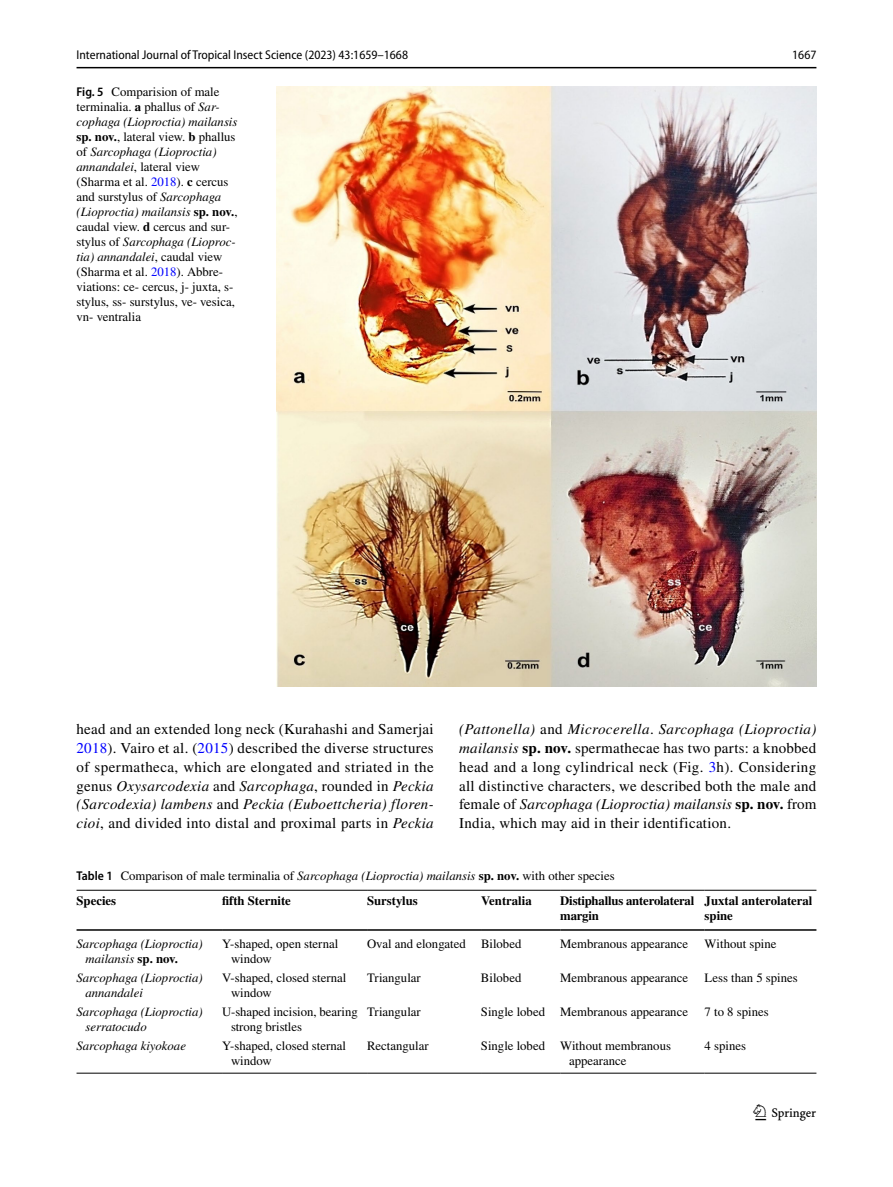
<style>
.page{position:relative;width:893px;height:1187px;background:#fff}
.page>*{position:absolute;margin:0;border:0;box-sizing:border-box;transform-origin:0 0}
.t1{font:22.5px "Springnew Regular 3";color:#000}
.t2{font:15px/18.8px "STIX";letter-spacing:.02em;color:#000;text-align:justify}
.t3{font:12.75px/15px "STIX";color:#000}
.t4{font:italic 12.75px/15px "STIX";color:#000}
.t5{font:700 12.75px/15px "STIX";color:#000}
.t6{font:semi-condensed 12.75px "Myriad Pro";color:#000}
.s1{font-family:"Myriad Pro";font-weight:600;font-stretch:semi-condensed}
.s2{font-weight:700}
.s3{font-style:italic}
.s4{color:#00f}
.s5{font-weight:700;font-style:normal}
</style>
<div class="page">
<hr style="left:77px;top:67px;width:739px;height:1px;background:#000">
<img style="left:276px;top:87px;width:540px;height:599px">
<hr style="left:77px;top:889px;width:145px;height:1px;background:#000">
<hr style="left:77px;top:929px;width:145px;height:1px;background:#000">
<hr style="left:222px;top:889px;width:145px;height:1px;background:#000">
<hr style="left:222px;top:929px;width:145px;height:1px;background:#000">
<hr style="left:367px;top:889px;width:114px;height:1px;background:#000">
<hr style="left:367px;top:929px;width:114px;height:1px;background:#000">
<hr style="left:481px;top:889px;width:79px;height:1px;background:#000">
<hr style="left:481px;top:929px;width:79px;height:1px;background:#000">
<hr style="left:560px;top:889px;width:145px;height:1px;background:#000">
<hr style="left:560px;top:929px;width:145px;height:1px;background:#000">
<hr style="left:705px;top:889px;width:111px;height:1px;background:#000">
<hr style="left:705px;top:929px;width:111px;height:1px;background:#000">
<hr style="left:77px;top:1072px;width:145px;height:1px;background:#000">
<hr style="left:222px;top:1072px;width:145px;height:1px;background:#000">
<hr style="left:367px;top:1072px;width:114px;height:1px;background:#000">
<hr style="left:481px;top:1072px;width:79px;height:1px;background:#000">
<hr style="left:560px;top:1072px;width:145px;height:1px;background:#000">
<hr style="left:705px;top:1072px;width:111px;height:1px;background:#000">
<p class="t6" style="left:77px;top:48px;width:333px">International Journal of Tropical Insect Science (2023) 43:1659–1668</p>
<p class="t6" style="left:792px;top:48px;width:26px">1667</p>
<p class="t3" style="left:77px;top:85px;width:162px"><span class="s1">Fig. 5</span> Comparision of male terminalia. <span class="s2">a</span> phallus of <span class="s3">Sar&shy;cophaga (Lioproctia) mailansis </span><span class="s2">sp. nov.</span>, lateral view. <span class="s2">b</span> phallus of <span class="s3">Sarcophaga (Lioproctia) annandalei</span>, lateral view (Sharma et al. <span class="s4">2018</span>). <span class="s2">c</span> cercus and surstylus of <span class="s3">Sarcophaga (Lioproctia) mailansis</span> <span class="s2">sp. nov.</span>, caudal view. <span class="s2">d</span> cercus and sur&shy;stylus of <span class="s3">Sarcophaga (Lioproc&shy;tia) annandalei</span>, caudal view (Sharma et al. <span class="s4">2018</span>). Abbre&shy;viations: ce- cercus, j- juxta, s&shy;stylus, ss- surstylus, ve- vesica, vn- ventralia</p>
<p class="t2" style="left:77px;top:721px;width:359px">head and an extended long neck (Kurahashi and Samerjai <span class="s4">2018</span>). Vairo et al. (<span class="s4">2015</span>) described the diverse structures of spermatheca, which are elongated and striated in the genus <span class="s3">Oxysarcodexia</span> and <span class="s3">Sarcophaga</span>, rounded in <span class="s3">Peckia (Sarcodexia) lambens</span> and <span class="s3">Peckia (Euboettcheria) floren&shy;cioi</span>, and divided into distal and proximal parts in <span class="s3">Peckia</span></p>
<p class="t2" style="left:459px;top:721px;width:359px"><span class="s3">(Pattonella)</span> and <span class="s3">Microcerella</span>. <span class="s3">Sarcophaga (Lioproctia) mailansis</span> <span class="s2">sp. nov.</span> spermathecae has two parts: a knobbed head and a long cylindrical neck (Fig. <span class="s4">3</span>h). Considering all distinctive characters, we described both the male and female of <span class="s3">Sarcophaga (Lioproctia) mailansis</span> <span class="s2">sp. nov.</span> from India, which may aid in their identification.</p>
<p class="t3" style="left:77px;top:863px;width:540px;line-height:25.5px"><span class="s1">Table 1</span> Comparison of male terminalia of <span class="s3">Sarcophaga (Lioproctia) mailansis</span> <span class="s2">sp. nov.</span> with other species<br><span class="s2">Species</span></p>
<p class="t5" style="left:222px;top:893px;width:70px">fifth Sternite</p>
<p class="t5" style="left:367px;top:893px;width:52px">Surstylus</p>
<p class="t5" style="left:481px;top:893px;width:52px">Ventralia</p>
<p class="t5" style="left:560px;top:893px;width:136px">Distiphallus anterolateral margin</p>
<p class="t5" style="left:705px;top:893px;width:109px">Juxtal anterolateral spine</p>
<p class="t4" style="left:86px;top:936px;width:119px;text-indent:-9px">Sarcophaga (Lioproctia) mailansis <span class="s5">sp. nov.</span></p>
<p class="t3" style="left:231px;top:937px;width:109px;text-indent:-9px">Y-shaped, open sternal window</p>
<p class="t3" style="left:367px;top:937px;width:156px">Oval and elongated Bilobed</p>
<p class="t3" style="left:560px;top:937px;width:129px">Membranous appearance</p>
<p class="t3" style="left:705px;top:937px;width:73px">Without spine</p>
<p class="t4" style="left:86px;top:969px;width:119px;text-indent:-9px">Sarcophaga (Lioproctia) annandalei</p>
<p class="t3" style="left:231px;top:971px;width:117px;text-indent:-9px">V-shaped, closed sternal window</p>
<p class="t3" style="left:367px;top:971px;width:55px">Triangular</p>
<p class="t3" style="left:481px;top:971px;width:42px">Bilobed</p>
<p class="t3" style="left:560px;top:971px;width:129px">Membranous appearance</p>
<p class="t3" style="left:705px;top:971px;width:95px">Less than 5 spines</p>
<p class="t4" style="left:85px;top:1003px;width:119px;text-indent:-9px">Sarcophaga (Lioproctia) serratocudo</p>
<p class="t3" style="left:231px;top:1004px;width:128px;text-indent:-9px">U-shaped incision, bearing strong bristles</p>
<p class="t3" style="left:367px;top:1004px;width:55px">Triangular</p>
<p class="t3" style="left:481px;top:1004px;width:209px">Single lobed Membranous appearance</p>
<p class="t3" style="left:705px;top:1004px;width:66px">7 to 8 spines</p>
<p class="t4" style="left:76px;top:1037px;width:111px">Sarcophaga kiyokoae</p>
<p class="t3" style="left:231px;top:1038px;width:117px;text-indent:-9px">Y-shaped, closed sternal window</p>
<p class="t3" style="left:367px;top:1038px;width:63px">Rectangular</p>
<p class="t3" style="left:569px;top:1038px;width:103px;text-indent:-88px">Single lobed Without membranous appearance</p>
<p class="t3" style="left:705px;top:1038px;width:43px">4 spines</p>
<h1 class="t1" style="left:755px;top:1104px;width:62px">1 3</h1>
</div>
